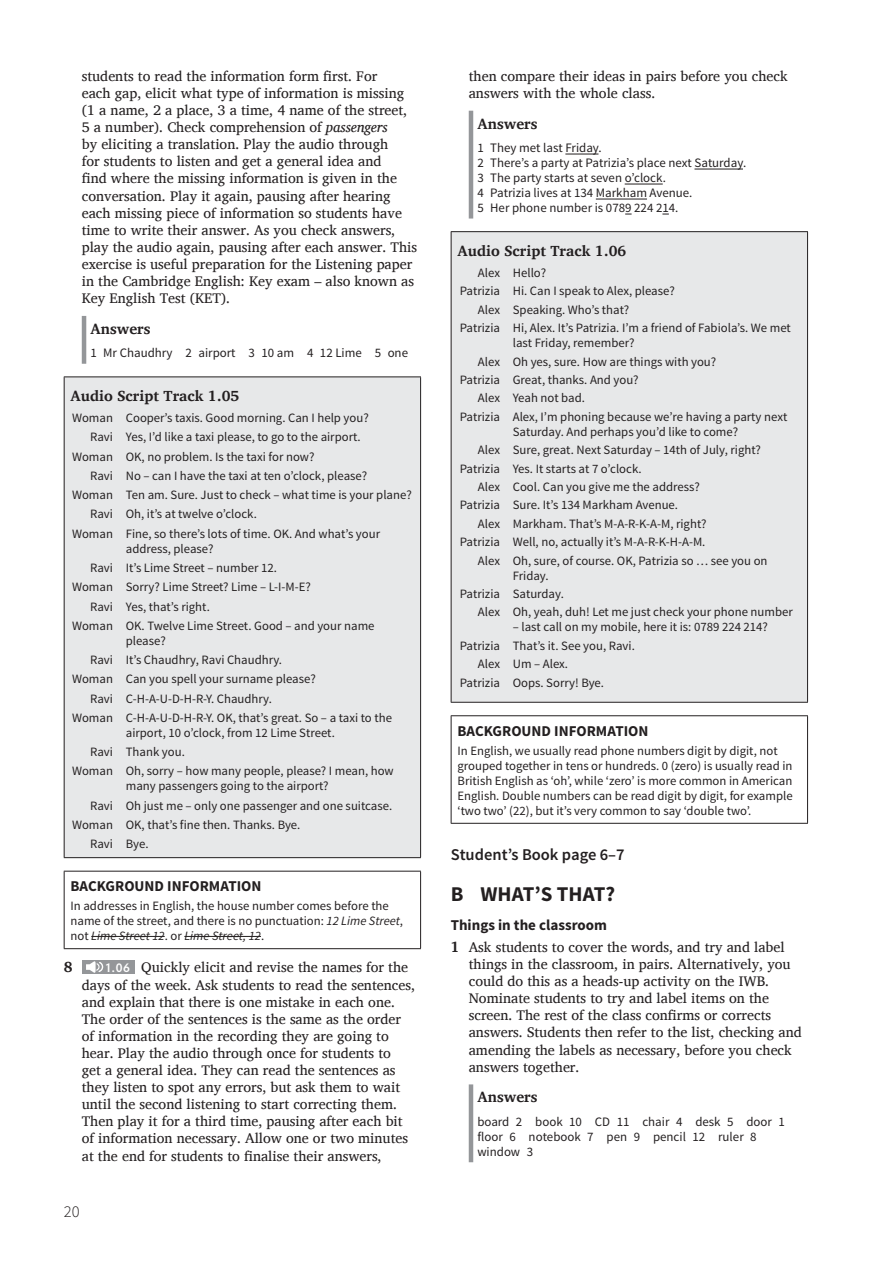
<style>
.page{position:relative;width:893px;height:1263px;background:#fff}
.page>*{position:absolute;margin:0;border:0;box-sizing:border-box;transform-origin:0 0}
.t1{font:700 21px "Source Sans Pro";color:#231f20}
.t2{font:600 16.5px "Source Sans Pro";color:#231f20}
.t3{font:300 16.5px "Source Sans Pro";color:#231f20}
.t4{font:700 15px "Charis SIL";color:#231f20}
.t5{font:700 15px "Source Sans Pro";color:#231f20}
.t6{font:14.25px/17.1px "Charis SIL";color:#231f20}
.t7{font:12.9px/15px "Source Sans Pro";color:#231f20}
.t8{font:12.75px/15px "Source Sans Pro";color:#231f20}
.s1{font-style:italic}
.s2{font-family:"Hypatia Sans Pro";font-weight:600;font-size:12.75px;color:#fff}
.s3{font-weight:700;font-size:15px}
</style>
<div class="page">
<hr style="left:82px;top:316px;width:4px;height:48px;background:#949699">
<div style="left:64px;top:377px;width:357px;height:481px;background:#e7e8e9"></div>
<hr style="left:64px;top:377px;width:1px;height:480px;background:#231f20">
<hr style="left:420px;top:377px;width:1px;height:480px;background:#231f20">
<hr style="left:64px;top:376px;width:357px;height:1px;background:#231f20">
<hr style="left:64px;top:857px;width:357px;height:1px;background:#231f20">
<hr style="left:64px;top:871px;width:1px;height:77px;background:#231f20">
<hr style="left:420px;top:871px;width:1px;height:77px;background:#231f20">
<hr style="left:64px;top:871px;width:357px;height:1px;background:#231f20">
<hr style="left:64px;top:948px;width:357px;height:1px;background:#231f20">
<hr style="left:91px;top:936px;width:74px;height:1px;background:#231f20">
<hr style="left:184px;top:936px;width:77px;height:1px;background:#231f20">
<div style="left:82px;top:960px;width:52px;height:14px;background:#949699"></div>
<svg style="left:86px;top:961px;width:18px;height:12px"></svg>
<hr style="left:469px;top:111px;width:4px;height:108px;background:#949699">
<hr style="left:565px;top:154px;width:33px;height:1px;background:#231f20">
<hr style="left:694px;top:169px;width:49px;height:1px;background:#231f20">
<hr style="left:625px;top:184px;width:38px;height:1px;background:#231f20">
<hr style="left:596px;top:199px;width:51px;height:1px;background:#231f20">
<div style="left:451px;top:232px;width:356px;height:470px;background:#e7e8e9"></div>
<hr style="left:451px;top:232px;width:1px;height:470px;background:#231f20">
<hr style="left:807px;top:232px;width:1px;height:470px;background:#231f20">
<hr style="left:451px;top:231px;width:357px;height:1px;background:#231f20">
<hr style="left:451px;top:702px;width:357px;height:1px;background:#231f20">
<hr style="left:451px;top:716px;width:1px;height:107px;background:#231f20">
<hr style="left:807px;top:716px;width:1px;height:107px;background:#231f20">
<hr style="left:451px;top:715px;width:357px;height:1px;background:#231f20">
<hr style="left:451px;top:823px;width:357px;height:1px;background:#231f20">
<hr style="left:469px;top:1084px;width:4px;height:78px;background:#949699">
<p class="t6" style="left:82px;top:67px;width:337px">students to read the information form first. For<br>each gap, elicit what type of information is missing (1 a name, 2 a place, 3 a time, 4 name of the street, 5 a number). Check comprehension of <span class="s1">passengers<br></span>by eliciting a translation. Play the audio through<br>for students to listen and get a general idea and<br>find where the missing information is given in the conversation. Play it again, pausing after hearing each missing piece of information so students have time to write their answer. As you check answers, play the audio again, pausing after each answer. This exercise is useful preparation for the Listening paper in the Cambridge English: Key exam – also known as Key English Test (KET).</p>
<p class="t4" style="left:90px;top:320px;width:62px">Answers</p>
<p class="t7" style="left:90px;top:346px;width:319px">1 Mr Chaudhry 2 airport 3 10 am 4 12 Lime 5 one</p>
<p class="t4" style="left:71px;top:387px;width:170px">Audio Script Track 1.05</p>
<p class="t8" style="left:72px;top:411px;width:298px">Woman Cooper’s taxis. Good morning. Can I help you?</p>
<p class="t8" style="left:90px;top:430px;width:272px">Ravi Yes, I’d like a taxi please, to go to the airport.</p>
<p class="t8" style="left:72px;top:449px;width:244px">Woman OK, no problem. Is the taxi for now?</p>
<p class="t8" style="left:90px;top:468px;width:279px">Ravi No – can I have the taxi at ten o’clock, please?</p>
<p class="t8" style="left:72px;top:488px;width:341px">Woman Ten am. Sure. Just to check – what time is your plane?</p>
<p class="t8" style="left:90px;top:507px;width:168px">Ravi Oh, it’s at twelve o’clock.</p>
<p class="t8" style="left:72px;top:526px;width:310px">Woman Fine, so there’s lots of time. OK. And what’s your</p>
<p class="t8" style="left:126px;top:541px;width:89px">address, please?</p>
<p class="t8" style="left:90px;top:560px;width:188px">Ravi It’s Lime Street – number 12.</p>
<p class="t8" style="left:72px;top:580px;width:240px">Woman Sorry? Lime Street? Lime – L-I-M-E?</p>
<p class="t8" style="left:90px;top:599px;width:121px">Ravi Yes, that’s right.</p>
<p class="t8" style="left:72px;top:618px;width:304px">Woman OK. Twelve Lime Street. Good – and your name</p>
<p class="t8" style="left:126px;top:633px;width:41px">please?</p>
<p class="t8" style="left:90px;top:652px;width:193px">Ravi It’s Chaudhry, Ravi Chaudhry.</p>
<p class="t8" style="left:72px;top:672px;width:245px">Woman Can you spell your surname please?</p>
<p class="t8" style="left:90px;top:691px;width:183px">Ravi C-H-A-U-D-H-R-Y. Chaudhry.</p>
<p class="t8" style="left:72px;top:710px;width:321px">Woman C-H-A-U-D-H-R-Y. OK, that’s great. So – a taxi to the</p>
<p class="t8" style="left:126px;top:725px;width:211px">airport, 10 o’clock, from 12 Lime Street.</p>
<p class="t8" style="left:90px;top:744px;width:96px">Ravi Thank you.</p>
<p class="t8" style="left:72px;top:764px;width:323px">Woman Oh, sorry – how many people, please? I mean, how</p>
<p class="t8" style="left:126px;top:779px;width:204px">many passengers going to the airport?</p>
<p class="t8" style="left:90px;top:798px;width:304px">Ravi Oh just me – only one passenger and one suitcase.</p>
<p class="t8" style="left:72px;top:817px;width:230px">Woman OK, that’s fine then. Thanks. Bye.</p>
<p class="t8" style="left:90px;top:836px;width:60px">Ravi Bye.</p>
<p class="t5" style="left:71px;top:876px;width:192px">BACKGROUND INFORMATION</p>
<p class="t8" style="left:71px;top:899px;width:334px">In addresses in English, the house number comes before the name of the street, and there is no punctuation: <span class="s1">12 Lime Street</span>, not <span class="s1">Lime Street 12</span>. or <span class="s1">Lime Street, 12</span>.</p>
<p class="t4" style="left:64px;top:958px;width:10px">8</p>
<p class="t6" style="left:82px;top:959px;width:335px;text-indent:23px"><span class="s2">1.06</span> Quickly elicit and revise the names for the days of the week. Ask students to read the sentences, and explain that there is one mistake in each one.<br>The order of the sentences is the same as the order of information in the recording they are going to hear. Play the audio through once for students to<br>get a general idea. They can read the sentences as they listen to spot any errors, but ask them to wait until the second listening to start correcting them.<br>Then play it for a third time, pausing after each bit of information necessary. Allow one or two minutes at the end for students to finalise their answers,</p>
<p class="t3" style="left:64px;top:1201px;width:17px">20</p>
<p class="t6" style="left:469px;top:67px;width:321px">then compare their ideas in pairs before you check answers with the whole class.</p>
<p class="t4" style="left:477px;top:115px;width:62px">Answers</p>
<p class="t7" style="left:477px;top:141px;width:270px">1 They met last Friday.<br>2 There’s a party at Patrizia’s place next Saturday.<br>3 The party starts at seven o’clock.<br>4 Patrizia lives at 134 Markham Avenue.<br>5 Her phone number is 0789 224 214.</p>
<p class="t4" style="left:457px;top:242px;width:170px">Audio Script Track 1.06</p>
<p class="t8" style="left:478px;top:265px;width:70px">Alex Hello?</p>
<p class="t8" style="left:460px;top:284px;width:217px">Patrizia Hi. Can I speak to Alex, please?</p>
<p class="t8" style="left:478px;top:302px;width:153px">Alex Speaking. Who’s that?</p>
<p class="t8" style="left:460px;top:321px;width:333px">Patrizia Hi, Alex. It’s Patrizia. I’m a friend of Fabiola’s. We met</p>
<p class="t8" style="left:513px;top:336px;width:123px">last Friday, remember?</p>
<p class="t8" style="left:478px;top:354px;width:240px">Alex Oh yes, sure. How are things with you?</p>
<p class="t8" style="left:460px;top:372px;width:180px">Patrizia Great, thanks. And you?</p>
<p class="t8" style="left:478px;top:391px;width:109px">Alex Yeah not bad.</p>
<p class="t8" style="left:460px;top:409px;width:329px">Patrizia Alex, I’m phoning because we’re having a party next</p>
<p class="t8" style="left:513px;top:424px;width:227px">Saturday. And perhaps you’d like to come?</p>
<p class="t8" style="left:478px;top:443px;width:284px">Alex Sure, great. Next Saturday – 14th of July, right?</p>
<p class="t8" style="left:460px;top:461px;width:183px">Patrizia Yes. It starts at 7 o’clock.</p>
<p class="t8" style="left:478px;top:479px;width:223px">Alex Cool. Can you give me the address?</p>
<p class="t8" style="left:460px;top:498px;width:220px">Patrizia Sure. It’s 134 Markham Avenue.</p>
<p class="t8" style="left:478px;top:516px;width:230px">Alex Markham. That’s M-A-R-K-A-M, right?</p>
<p class="t8" style="left:460px;top:535px;width:247px">Patrizia Well, no, actually it’s M-A-R-K-H-A-M.</p>
<p class="t8" style="left:478px;top:553px;width:291px">Alex Oh, sure, of course. OK, Patrizia so … see you on</p>
<p class="t8" style="left:513px;top:568px;width:37px">Friday.</p>
<p class="t8" style="left:460px;top:586px;width:106px">Patrizia Saturday.</p>
<p class="t8" style="left:478px;top:605px;width:316px">Alex Oh, yeah, duh! Let me just check your phone number</p>
<p class="t8" style="left:513px;top:620px;width:257px">– last call on my mobile, here it is: 0789 224 214?</p>
<p class="t8" style="left:460px;top:638px;width:177px">Patrizia That’s it. See you, Ravi.</p>
<p class="t8" style="left:478px;top:657px;width:92px">Alex Um – Alex.</p>
<p class="t8" style="left:460px;top:675px;width:146px">Patrizia Oops. Sorry! Bye.</p>
<p class="t5" style="left:457px;top:721px;width:192px">BACKGROUND INFORMATION</p>
<p class="t8" style="left:457px;top:743px;width:337px">In English, we usually read phone numbers digit by digit, not grouped together in tens or hundreds. 0 (zero) is usually read in British English as ‘oh’, while ‘zero’ is more common in American English. Double numbers can be read digit by digit, for example ‘two two’ (22), but it’s very common to say ‘double two’.</p>
<p class="t2" style="left:451px;top:844px;width:175px">Student’s Book page 6–7</p>
<h1 class="t1" style="left:451px;top:881px;width:166px">B WHAT’S THAT?</h1>
<p class="t5" style="left:451px;top:915px;width:158px">Things in the classroom</p>
<p class="t6" style="left:469px;top:938px;width:335px;text-indent:-18px"><span class="s3">1</span> Ask students to cover the words, and try and label things in the classroom, in pairs. Alternatively, you could do this as a heads-up activity on the IWB.<br>Nominate students to try and label items on the screen. The rest of the class confirms or corrects answers. Students then refer to the list, checking and amending the labels as necessary, before you check answers together.</p>
<p class="t4" style="left:477px;top:1088px;width:62px">Answers</p>
<p class="t7" style="left:477px;top:1114px;width:309px">board 2 book 10 CD 11 chair 4 desk 5 door 1 floor 6 notebook 7 pen 9 pencil 12 ruler 8 window 3</p>
</div>
